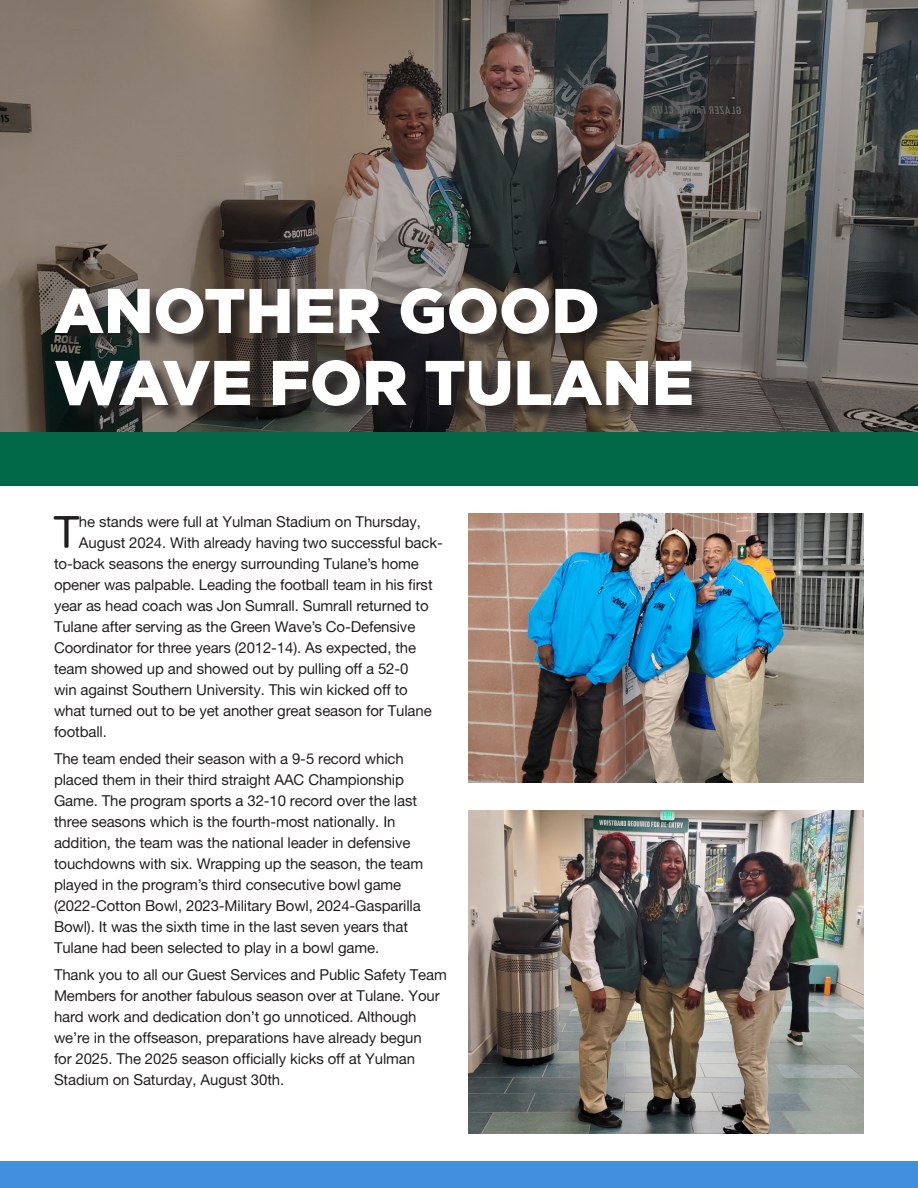
<style>
.page{position:relative;width:918px;height:1188px;background:#fff}
.page>*{position:absolute;margin:0;border:0;box-sizing:border-box;transform-origin:0 0}
.t1{font:900 63px/72px "Gotham";color:#fff}
.Body{font:44.4px "Alte Haas Grotesk";color:#231f20}
.Body-2{font:15px/21px "Alte Haas Grotesk";letter-spacing:-.01em;color:#231f20}
</style>
<div class="page">
<div style="left:0;top:1161px;width:918px;height:27px;background:#418fde"></div>
<div style="left:0;top:432px;width:918px;height:54px;background:#006747"></div>
<svg style="left:0;top:0;width:918px;height:432px;background:#69635c"></svg>
<div style="left:58px;top:291px;width:652px;height:133px;background:#231f20;opacity:.75"></div>
<img style="left:468px;top:513px;width:396px;height:270px">
<img style="left:468px;top:810px;width:396px;height:324px">
<h1 class="t1" style="left:54px;top:273px;width:641px">ANOTHER GOOD<br>WAVE FOR TULANE</h1>
<p class="Body" style="left:54px;top:506px;width:27px">T</p>
<p class="Body-2" style="left:79px;top:511px;width:343px">he stands were full at Yulman Stadium on Thursday,</p>
<p class="Body-2" style="left:79px;top:532px;width:365px">August 2024. With already having two successful back-</p>
<p class="Body-2" style="left:54px;top:553px;width:366px">to-back seasons the energy surrounding Tulane’s home</p>
<p class="Body-2" style="left:54px;top:574px;width:380px">opener was palpable. Leading the football team in his first</p>
<p class="Body-2" style="left:54px;top:595px;width:376px">year as head coach was Jon Sumrall. Sumrall returned to</p>
<p class="Body-2" style="left:54px;top:616px;width:363px">Tulane after serving as the Green Wave’s Co-Defensive</p>
<p class="Body-2" style="left:54px;top:637px;width:364px">Coordinator for three years (2012-14). As expected, the</p>
<p class="Body-2" style="left:54px;top:658px;width:356px">team showed up and showed out by pulling off a 52-0</p>
<p class="Body-2" style="left:54px;top:679px;width:355px">win against Southern University. This win kicked off to</p>
<p class="Body-2" style="left:54px;top:700px;width:379px">what turned out to be yet another great season for Tulane</p>
<p class="Body-2" style="left:54px;top:721px;width:54px">football.</p>
<p class="Body-2" style="left:54px;top:748px;width:371px">The team ended their season with a 9-5 record which placed them in their third straight AAC Championship Game. The program sports a 32-10 record over the last three seasons which is the fourth-most nationally. In addition, the team was the national leader in defensive touchdowns with six. Wrapping up the season, the team played in the program’s third consecutive bowl game (2022-Cotton Bowl, 2023-Military Bowl, 2024-Gasparilla Bowl). It was the sixth time in the last seven years that Tulane had been selected to play in a bowl game.</p>
<p class="Body-2" style="left:54px;top:964px;width:394px">Thank you to all our Guest Services and Public Safety Team Members for another fabulous season over at Tulane. Your hard work and dedication don’t go unnoticed. Although we’re in the offseason, preparations have already begun<br>for 2025. The 2025 season officially kicks off at Yulman Stadium on Saturday, August 30th.</p>
</div>
